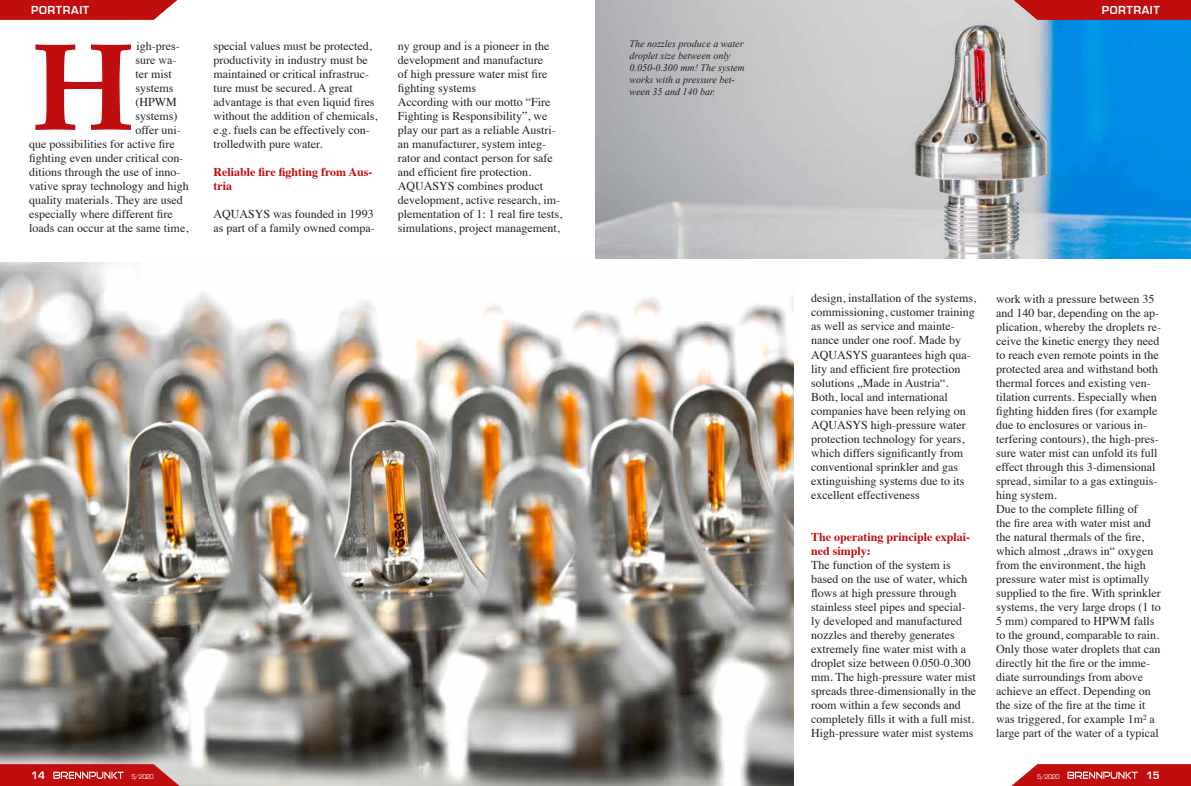
<style>
.page{position:relative;width:1191px;height:786px;background:#fff}
.page>*{position:absolute;margin:0;border:0;box-sizing:border-box;transform-origin:0 0}
.t1{font:700 124.6px "Book Antiqua";color:#c00d0e}
.t2{font:12px/14px "Times";color:#231f20}
.t3{font:700 12px/14px "Times";color:#c00d0e}
.t4{font:700 12px "Eurostile";letter-spacing:.05em;color:#fff}
.t5{font:700 11px "Eurostile";color:#fff}
.t6{font:italic 10px/12px "Times New Roman";color:#231f20}
.t7{font:7px "Eurostile";letter-spacing:-.1em;color:#fff}
</style>
<div class="page">
<img style="left:0;top:262px;width:793px;height:523px">
<img style="left:595px;top:0;width:596px;height:258px">
<svg style="left:1012px;top:764px;width:179px;height:21px;background:#c82e2f"></svg>
<svg style="left:0;top:763px;width:186px;height:22px;background:#c53838"></svg>
<svg style="left:1004px;top:0;width:187px;height:21px;background:#ba2a2e"></svg>
<svg style="left:0;top:0;width:177px;height:20px;background:#c41d1e"></svg>
<p class="t4" style="left:31px;top:3px;width:60px">PORTRAIT</p>
<p class="t4" style="left:1101px;top:3px;width:60px">PORTRAIT</p>
<p class="t2" style="left:136px;top:38px;width:45px">igh-pres-</p>
<p class="t2" style="left:135px;top:52px;width:42px">sure wa-</p>
<p class="t2" style="left:135px;top:66px;width:38px">ter mist</p>
<p class="t2" style="left:135px;top:80px;width:40px">systems</p>
<p class="t2" style="left:135px;top:94px;width:43px">(HPWM</p>
<p class="t2" style="left:135px;top:108px;width:43px">systems)</p>
<p class="t2" style="left:135px;top:122px;width:47px">offer uni-</p>
<p class="t2" style="left:29px;top:136px;width:147px">que possibilities for active fire</p>
<p class="t2" style="left:29px;top:150px;width:155px">fighting even under critical con-</p>
<p class="t2" style="left:29px;top:164px;width:152px">ditions through the use of inno-</p>
<p class="t2" style="left:29px;top:178px;width:161px">vative spray technology and high</p>
<p class="t2" style="left:29px;top:192px;width:155px">quality materials. They are used</p>
<p class="t2" style="left:29px;top:206px;width:145px">especially where different fire</p>
<p class="t2" style="left:29px;top:220px;width:160px">loads can occur at the same time,</p>
<p class="t6" style="left:629px;top:38px;width:117px">The nozzles produce a water droplet size between only<br>0.050-0.300 mm! The system works with a pressure bet&shy;ween 35 and 140 bar.</p>
<p class="t2" style="left:214px;top:38px;width:165px">special values must be protected, productivity in industry must be maintained or critical infrastruc&shy;ture must be secured. A great advantage is that even liquid fires without the addition of chemicals, e.g. fuels can be effectively con&shy;trolledwith pure water.</p>
<p class="t3" style="left:214px;top:164px;width:160px">Reliable fire fighting from Aus&shy;tria</p>
<p class="t2" style="left:214px;top:206px;width:163px">AQUASYS was founded in 1993 as part of a family owned compa-</p>
<p class="t2" style="left:398px;top:38px;width:166px">ny group and is a pioneer in the development and manufacture<br>of high pressure water mist fire fighting systems<br>According with our motto “Fire<br>Fighting is Responsibility”, we play our part as a reliable Austri&shy;an manufacturer, system integ&shy;rator and contact person for safe and efficient fire protection.<br>AQUASYS combines product development, active research, im&shy;plementation of 1: 1 real fire tests, simulations, project management,</p>
<h1 class="t1" style="left:31px;top:2px;width:105px">H</h1>
<p class="t2" style="left:811px;top:290px;width:167px">design, installation of the systems, commissioning, customer training as well as service and mainte&shy;nance under one roof. Made by<br>AQUASYS guarantees high qua&shy;lity and efficient fire protection solutions „Made in Austria“.<br>Both, local and international companies have been relying on<br>AQUASYS high-pressure water protection technology for years, which differs significantly from conventional sprinkler and gas extinguishing systems due to its excellent effectiveness</p>
<p class="t3" style="left:811px;top:528px;width:160px">The operating principle explai&shy;ned simply:</p>
<p class="t2" style="left:811px;top:556px;width:166px">The function of the system is based on the use of water, which flows at high pressure through stainless steel pipes and special&shy;ly developed and manufactured nozzles and thereby generates extremely fine water mist with a droplet size between 0.050-0.300 mm. The high-pressure water mist spreads three-dimensionally in the room within a few seconds and completely fills it with a full mist.<br>High-pressure water mist systems</p>
<p class="t2" style="left:996px;top:290px;width:166px">work with a pressure between 35 and 140 bar, depending on the ap&shy;plication, whereby the droplets re&shy;ceive the kinetic energy they need to reach even remote points in the protected area and withstand both thermal forces and existing ven&shy;tilation currents. Especially when fighting hidden fires (for example due to enclosures or various in&shy;terfering contours), the high-pres&shy;sure water mist can unfold its full effect through this 3-dimensional spread, similar to a gas extinguis&shy;hing system.<br>Due to the complete filling of<br>the fire area with water mist and the natural thermals of the fire, which almost „draws in“ oxygen from the environment, the high pressure water mist is optimally supplied to the fire. With sprinkler systems, the very large drops (1 to<br>5 mm) compared to HPWM falls to the ground, comparable to rain.<br>Only those water droplets that can directly hit the fire or the imme&shy;diate surroundings from above achieve an effect. Depending on the size of the fire at the time it was triggered, for example 1m² a large part of the water of a typical</p>
<p class="t5" style="left:31px;top:768px;width:15px">14</p>
<p class="t7" style="left:131px;top:772px;width:24px">5/2020</p>
<p class="t7" style="left:1037px;top:772px;width:24px">5/2020</p>
<p class="t5" style="left:1146px;top:768px;width:15px">15</p>
</div>
